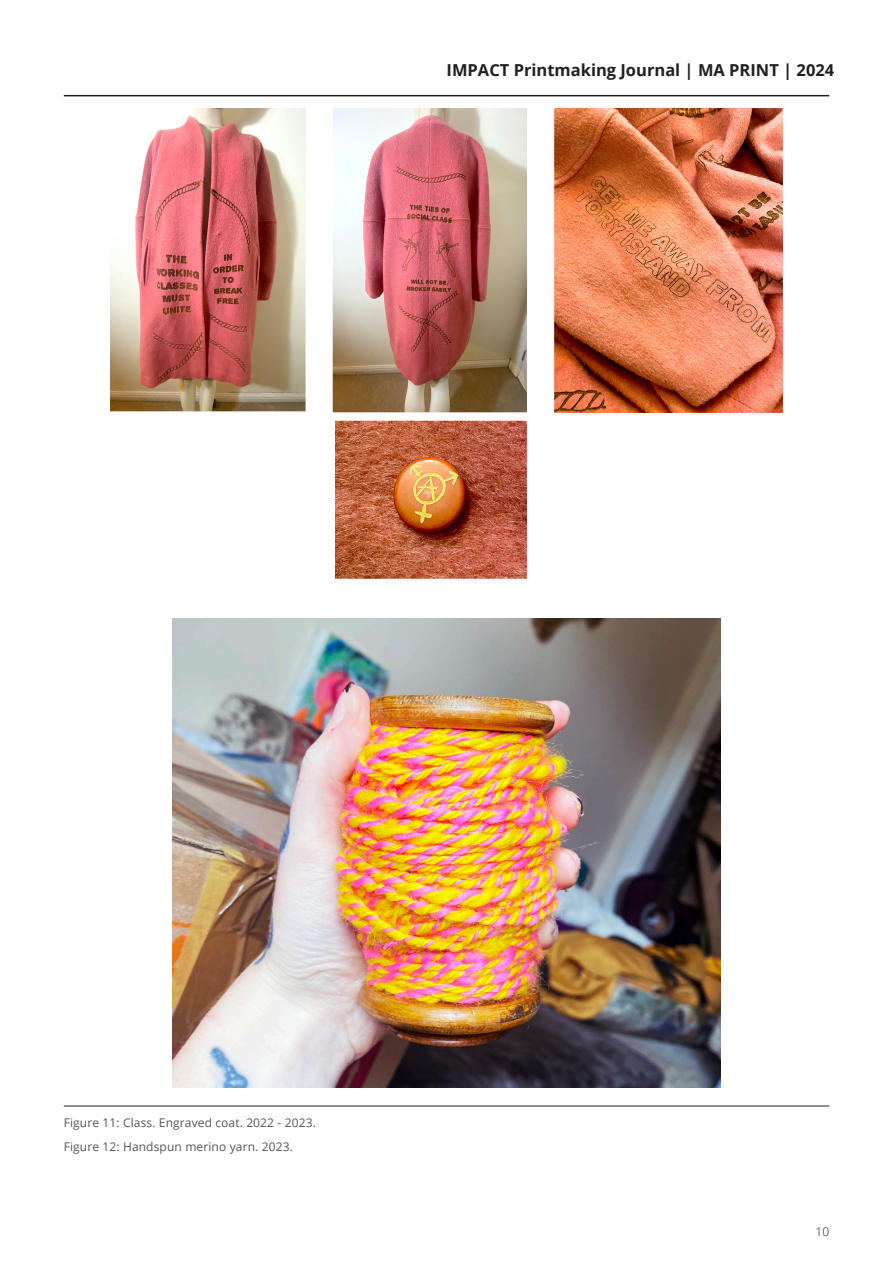
<style>
.page{position:relative;width:893px;height:1263px;background:#fff}
.page>*{position:absolute;margin:0;border:0;box-sizing:border-box;transform-origin:0 0}
.t1{font:700 16.5px "Open Sans";color:#231f20}
.t2{font:12px "Open Sans";letter-spacing:.01em;color:#54555a}
.t3{font:300 12px "Open Sans";color:#231f20}
.s1{font-style:inherit}
</style>
<div class="page">
<hr style="left:64px;top:95px;width:765px;height:1px;background:#231f20">
<hr style="left:64px;top:1106px;width:765px;height:1px;background:#231f20">
<img style="left:111px;top:108px;width:671px;height:471px">
<img style="left:172px;top:619px;width:549px;height:468px">
<h1 class="t1" style="left:447px;top:59px;width:389px">IMPACT Printmaking Journal | <span class="s1">MA PRINT</span> | 202<span class="s1">4</span></h1>
<p class="t2" style="left:64px;top:1114px;width:254px">Figure 11: Class. Engraved coat. 2022 - 2023.</p>
<p class="t2" style="left:64px;top:1138px;width:231px">Figure 12: Handspun merino yarn. 2023.</p>
<p class="t3" style="left:815px;top:1223px;width:15px">10</p>
</div>
